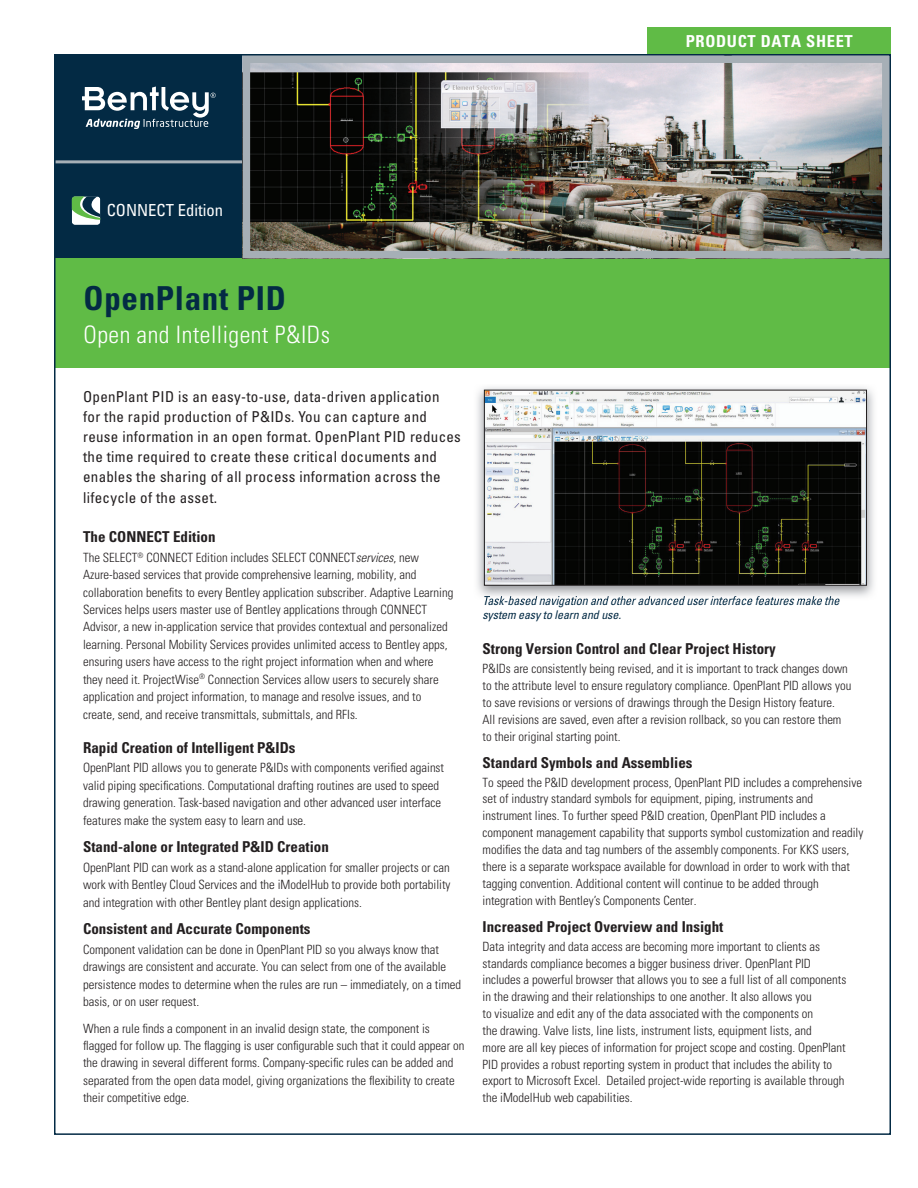
<style>
.page{position:relative;width:918px;height:1188px;background:#fff}
.page>*{position:absolute;margin:0;border:0;box-sizing:border-box;transform-origin:0 0}
.t1{font:700 condensed 33px "Univers";letter-spacing:.02em;color:#032a44}
.t2{font:700 condensed 30px "Univers";letter-spacing:.02em;color:#032a44}
.t3{font:300 condensed 24px "Univers";letter-spacing:.02em;color:#fff}
.t4{font:300 condensed 21px "Univers";letter-spacing:.02em;color:#fff}
.t5{font:condensed 16.65px "Univers";color:#fff}
.t6{font:700 condensed 16.5px "Univers";letter-spacing:.04em;color:#fff}
.t7{font:condensed 15px/20.1px "Univers";letter-spacing:.02em;color:#231f20}
.t8{font:700 condensed 15px "Univers";color:#231f20}
.t9{font:300 condensed 12.75px/17.4px "Univers";color:#231f20}
.t10{font:italic condensed 12px/14.4px "Univers";letter-spacing:-.01em;color:#032a44}
.t11{font:700 condensed 8.7px "Univers";color:#032a44}
.s1{font-style:italic}
</style>
<div class="page">
<div style="left:648px;top:27px;width:243px;height:27px;background:#60bb46"></div>
<div style="left:55px;top:55px;width:188px;height:105px;background:#032a44"></div>
<div style="left:55px;top:161px;width:188px;height:97px;background:#032a44"></div>
<hr style="left:55px;top:160px;width:188px;height:3px;background:#a6afb6">
<svg style="left:72px;top:196px;width:28px;height:29px"></svg>
<svg style="left:82px;top:87px;width:134px;height:42px"></svg>
<div style="left:55px;top:258px;width:836px;height:110px;background:#60bb46"></div>
<img style="left:252px;top:65px;width:629px;height:184px">
<div style="left:243px;top:56px;width:647px;height:202px;border:8px solid #a6afb6"></div>
<img style="left:477px;top:387px;width:397px;height:210px">
<img style="left:484px;top:596px;width:356px;height:5px">
<svg style="left:483px;top:389px;width:384px;height:197px"></svg>
<h3 class="t5" style="left:107px;top:200px;width:118px">CONNECT Edition</h3>
<h1 class="t1" style="left:84px;top:278px;width:204px">OpenPlant PID</h1>
<h3 class="t3" style="left:84px;top:320px;width:248px">Open and Intelligent P&amp;IDs</h3>
<h2 class="t2" style="left:84px;top:281px;width:98px">Bentley</h2>
<p class="t11" style="left:181px;top:286px;width:9px">®</p>
<h2 class="t2" style="left:196px;top:281px;width:103px">InRoads</h2>
<h3 class="t4" style="left:84px;top:320px;width:405px">Powerful tools for the design of civil infrastructure</h3>
<p class="t6" style="left:686px;top:31px;width:169px">PRODUCT DATA SHEET</p>
<p class="t7" style="left:83px;top:386px;width:379px">OpenPlant PID is an easy-to-use, data-driven application<br>for the rapid production of P&amp;IDs. You can capture and reuse information in an open format. OpenPlant PID reduces the time required to create these critical documents and enables the sharing of all process information across the lifecycle of the asset.</p>
<p class="t8" style="left:83px;top:528px;width:134px">The CONNECT Edition</p>
<p class="t9" style="left:83px;top:549px;width:372px">The SELECT<sup>®</sup> CONNECT Edition includes SELECT CONNECT<span class="s1">services</span>, new Azure-based services that provide comprehensive learning, mobility, and collaboration benefits to every Bentley application subscriber. Adaptive Learning Services helps users master use of Bentley applications through CONNECT Advisor, a new in-application service that provides contextual and personalized learning. Personal Mobility Services provides unlimited access to Bentley apps, ensuring users have access to the right project information when and where they need it. ProjectWise<sup>®</sup> Connection Services allow users to securely share application and project information, to manage and resolve issues, and to create, send, and receive transmittals, submittals, and RFIs.</p>
<p class="t8" style="left:83px;top:738px;width:214px">Rapid Creation of Intelligent P&amp;IDs</p>
<p class="t9" style="left:83px;top:759px;width:363px">OpenPlant PID allows you to generate P&amp;IDs with components verified against valid piping specifications. Computational drafting routines are used to speed drawing generation. Task-based navigation and other advanced user interface features make the system easy to learn and use.</p>
<p class="t8" style="left:83px;top:838px;width:247px">Stand-alone or Integrated P&amp;ID Creation</p>
<p class="t9" style="left:83px;top:859px;width:369px;text-align:justify">OpenPlant PID can work as a stand-alone application for smaller projects or can work with Bentley Cloud Services and the iModelHub to provide both portability and integration with other Bentley plant design applications.</p>
<p class="t8" style="left:83px;top:920px;width:229px">Consistent and Accurate Components</p>
<p class="t9" style="left:83px;top:941px;width:380px">Component validation can be done in OpenPlant PID so you always know that drawings are consistent and accurate. You can select from one of the available persistence modes to determine when the rules are run – immediately, on a timed basis, or on user request.</p>
<p class="t9" style="left:83px;top:1019px;width:383px">When a rule finds a component in an invalid design state, the component is flagged for follow up. The flagging is user configurable such that it could appear on the drawing in several different forms. Company-specific rules can be added and separated from the open data model, giving organizations the flexibility to create their competitive edge.</p>
<p class="t10" style="left:482px;top:593px;width:358px">Task-based navigation and other advanced user interface features make the system easy to learn and use.</p>
<p class="t8" style="left:483px;top:640px;width:295px">Strong Version Control and Clear Project History</p>
<p class="t9" style="left:483px;top:660px;width:370px;line-height:16.8px">P&amp;IDs are consistently being revised, and it is important to track changes down to the attribute level to ensure regulatory compliance. OpenPlant PID allows you to save revisions or versions of drawings through the Design History feature.<br>All revisions are saved, even after a revision rollback, so you can restore them to their original starting point.</p>
<p class="t8" style="left:483px;top:753px;width:211px">Standard Symbols and Assemblies</p>
<p class="t9" style="left:483px;top:774px;width:382px;line-height:16.8px">To speed the P&amp;ID development process, OpenPlant PID includes a comprehensive set of industry standard symbols for equipment, piping, instruments and instrument lines. To further speed P&amp;ID creation, OpenPlant PID includes a component management capability that supports symbol customization and readily modifies the data and tag numbers of the assembly components. For KKS users, there is a separate workspace available for download in order to work with that tagging convention. Additional content will continue to be added through integration with Bentley’s Components Center.</p>
<p class="t8" style="left:483px;top:917px;width:242px">Increased Project Overview and Insight</p>
<p class="t9" style="left:483px;top:938px;width:365px;line-height:16.8px">Data integrity and data access are becoming more important to clients as standards compliance becomes a bigger business driver. OpenPlant PID includes a powerful browser that allows you to see a full list of all components in the drawing and their relationships to one another. It also allows you<br>to visualize and edit any of the data associated with the components on<br>the drawing. Valve lists, line lists, instrument lists, equipment lists, and<br>more are all key pieces of information for project scope and costing. OpenPlant PID provides a robust reporting system in product that includes the ability to export to Microsoft Excel. Detailed project-wide reporting is available through the iModelHub web capabilities.</p>
</div>
